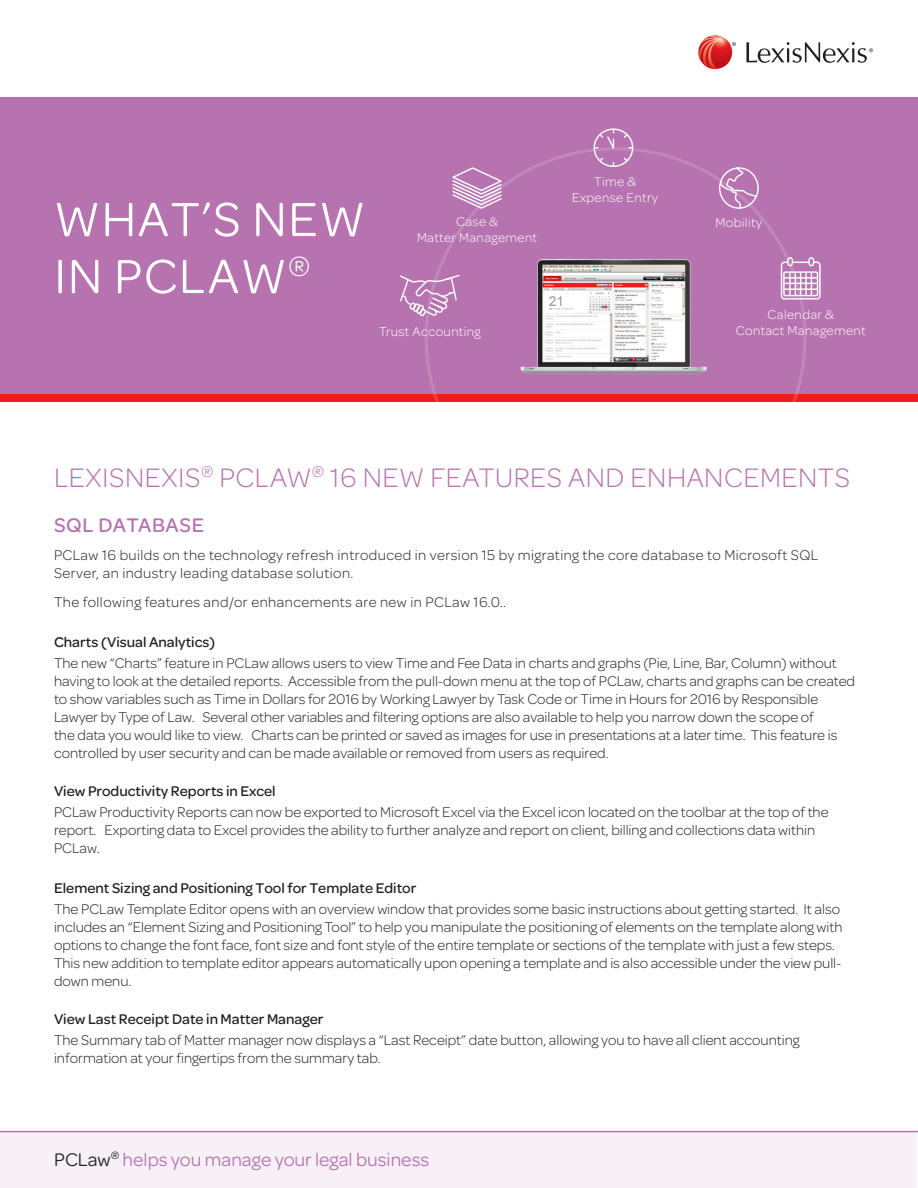
<style>
.page{position:relative;width:918px;height:1188px;background:#fff}
.page>*{position:absolute;margin:0;border:0;box-sizing:border-box;transform-origin:0 0}
.t1{font:51px "Omnes";letter-spacing:.03em;color:#fff}
.t2{font:300 28.5px "Omnes";letter-spacing:.02em;color:#b773af}
.t3{font:500 21px "Omnes";letter-spacing:.03em;color:#b773af}
.t4{font:19.5px "Omnes";color:#b773af}
.t5{font:300 15px/18px "Omnes";color:#231f20}
.t6{font:300 15px/18px "Omnes";letter-spacing:.03em;color:#231f20}
.t7{font:300 13.5px "Omnes";letter-spacing:.03em;color:#fff}
.s1{font-weight:500}
.s2{color:#231f20}
</style>
<div class="page">
<div style="left:1px;top:1134px;width:916px;height:54px;background:#f7f1f7"></div>
<svg style="left:732px;top:42px;width:4px;height:4px"></svg>
<svg style="left:746px;top:42px;width:127px;height:21px"></svg>
<svg style="left:698px;top:35px;width:34px;height:34px"></svg>
<svg style="left:699px;top:36px;width:27px;height:33px"></svg>
<hr style="left:0;top:1131px;width:918px;height:1px;background:#b773af">
<div style="left:0;top:97px;width:918px;height:299px;background:#b773af"></div>
<div style="left:0;top:395px;width:918px;height:7px;background:#ee1d23"></div>
<img style="left:520px;top:259px;width:187px;height:115px">
<svg style="left:400px;top:274px;width:60px;height:43px"></svg>
<svg style="left:452px;top:167px;width:53px;height:43px"></svg>
<svg style="left:718px;top:167px;width:41px;height:43px"></svg>
<svg style="left:780px;top:256px;width:41px;height:44px"></svg>
<svg style="left:593px;top:128px;width:41px;height:39px"></svg>
<p class="t1" style="left:54px;top:185px;width:313px">WHAT’S NEW</p>
<p class="t1" style="left:54px;top:242px;width:258px">IN PCLAW<sup>®</sup></p>
<p class="t7" style="left:456px;top:213px;width:43px">Case &amp;</p>
<p class="t7" style="left:417px;top:229px;width:122px">Matter Management</p>
<p class="t7" style="left:379px;top:322px;width:103px">Trust Accounting</p>
<p class="t7" style="left:594px;top:173px;width:44px">Time &amp;</p>
<p class="t7" style="left:572px;top:189px;width:88px">Expense Entry</p>
<p class="t7" style="left:716px;top:213px;width:48px">Mobility</p>
<p class="t7" style="left:768px;top:306px;width:68px">Calendar &amp;</p>
<p class="t7" style="left:736px;top:322px;width:131px">Contact Management</p>
<p class="t2" style="left:54px;top:458px;width:797px">LEXISNEXIS<sup>®</sup> PCLAW<sup>®</sup> 16 NEW FEATURES AND ENHANCEMENTS</p>
<p class="t3" style="left:54px;top:510px;width:152px">SQL DATABASE</p>
<p class="t6" style="left:54px;top:546px;width:766px">PCLaw 16 builds on the technology refresh introduced in version 15 by migrating the core database to Microsoft SQL<br>Server, an industry leading database solution.</p>
<p class="t6" style="left:54px;top:592px;width:454px">The following features and/or enhancements are new in PCLaw 16.0..</p>
<p class="t5" style="left:54px;top:631px;width:784px;line-height:21px"><span class="s1">Charts (Visual Analytics)<br></span>The new “Charts” feature in PCLaw allows users to view Time and Fee Data in charts and graphs (Pie, Line, Bar, Column) without</p>
<p class="t5" style="left:54px;top:672px;width:803px">having to look at the detailed reports. Accessible from the pull-down menu at the top of PCLaw, charts and graphs can be created to show variables such as Time in Dollars for 2016 by Working Lawyer by Task Code or Time in Hours for 2016 by Responsible Lawyer by Type of Law. Several other variables and filtering options are also available to help you narrow down the scope of<br>the data you would like to view. Charts can be printed or saved as images for use in presentations at a later time. This feature is controlled by user security and can be made available or removed from users as required.</p>
<p class="t5" style="left:54px;top:780px;width:776px;line-height:21px"><span class="s1">View Productivity Reports in Excel<br></span>PCLaw Productivity Reports can now be exported to Microsoft Excel via the Excel icon located on the toolbar at the top of the</p>
<p class="t5" style="left:54px;top:820px;width:763px">report. Exporting data to Excel provides the ability to further analyze and report on client, billing and collections data within<br>PCLaw.</p>
<p class="t5" style="left:54px;top:877px;width:788px;line-height:21px"><span class="s1">Element Sizing and Positioning Tool for Template Editor<br></span>The PCLaw Template Editor opens with an overview window that provides some basic instructions about getting started. It also</p>
<p class="t5" style="left:54px;top:918px;width:790px">includes an “Element Sizing and Positioning Tool” to help you manipulate the positioning of elements on the template along with options to change the font face, font size and font style of the entire template or sections of the template with just a few steps.<br>This new addition to template editor appears automatically upon opening a template and is also accessible under the view pull&shy;down menu.</p>
<p class="t5" style="left:54px;top:1008px;width:747px;line-height:21px"><span class="s1">View Last Receipt Date in Matter Manager<br></span>The Summary tab of Matter manager now displays a “Last Receipt” date button, allowing you to have all client accounting</p>
<p class="t5" style="left:54px;top:1048px;width:328px">information at your fingertips from the summary tab.</p>
<h3 class="t4" style="left:54px;top:1146px;width:377px"><span class="s2">PCLaw</span><sup>®</sup> helps you manage your legal business</h3>
</div>
